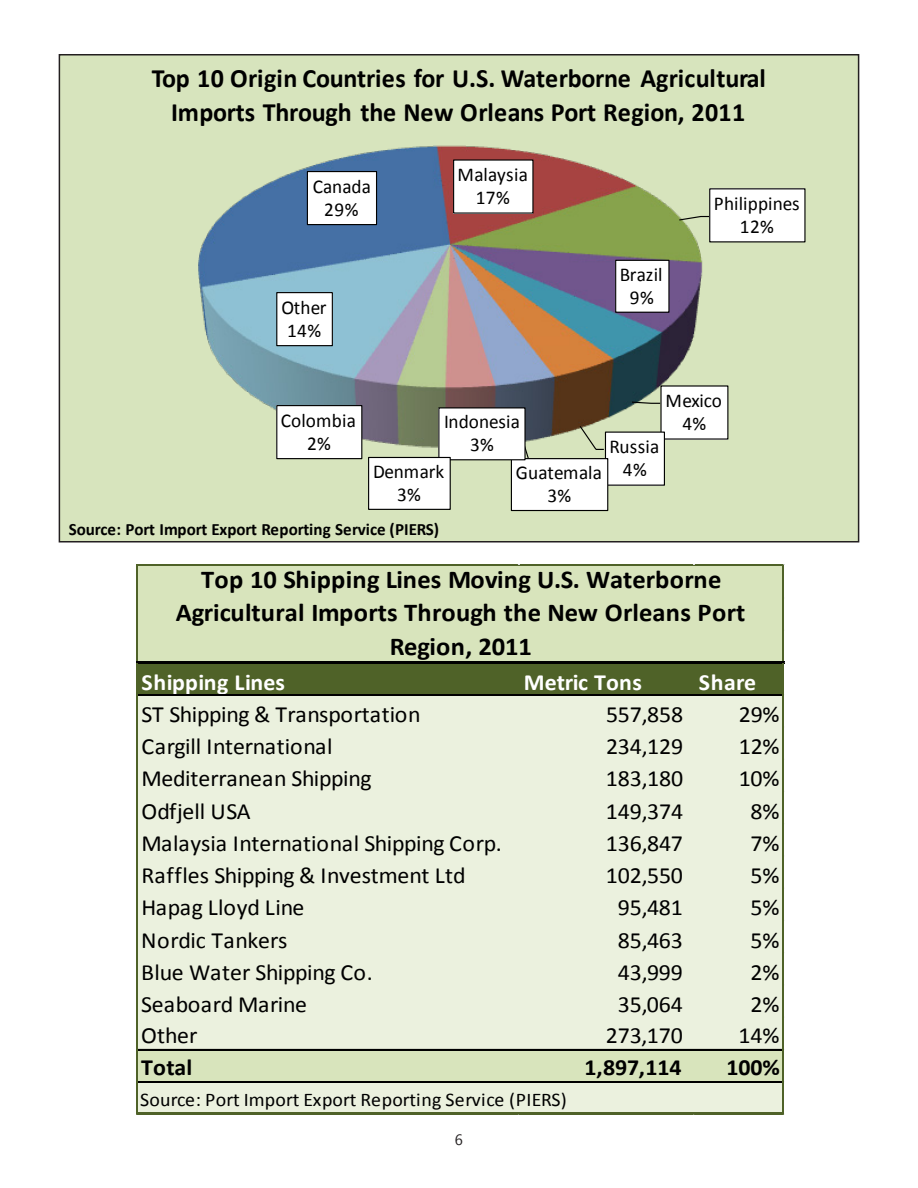
<style>
.page{position:relative;width:918px;height:1188px;background:#fff}
.page>*{position:absolute;margin:0;border:0;box-sizing:border-box;transform-origin:0 0}
.t1{font:700 26.55px/33.5px "Calibri";letter-spacing:-.005em;color:#000;text-align:center}
.t2{font:700 25.8px/33.6px "Calibri";letter-spacing:.005em;color:#000;text-align:center}
.t3{font:23.25px "Calibri";letter-spacing:-.005em;color:#000}
.t4{font:700 23.25px "Calibri";letter-spacing:.015em;color:#fff}
.t5{font:700 23.25px "Calibri";letter-spacing:-.005em;color:#000}
.t6{font:19.65px/23.1px "Calibri";letter-spacing:.005em;color:#000;text-align:center}
.t7{font:19.35px "Calibri";letter-spacing:.005em;color:#000}
.t8{font:700 17.25px "Calibri";letter-spacing:-.005em;color:#000}
.t9{font:15px "Segoe UI";color:#231f20}
</style>
<div class="page">
<svg style="left:62px;top:57px;width:794px;height:483px;background:#bfcab4"></svg>
<div style="left:137px;top:566px;width:647px;height:98px;background:#d8e4bc"></div>
<div style="left:137px;top:662px;width:647px;height:34px;background:#4f6228"></div>
<div style="left:137px;top:695px;width:647px;height:356px;background:#ebf1de"></div>
<div style="left:137px;top:1049px;width:647px;height:34px;background:#d8e4bc"></div>
<div style="left:137px;top:1082px;width:647px;height:33px;background:#ebf1de"></div>
<hr style="left:137px;top:564px;width:647px;height:2px;background:#4f6228">
<hr style="left:136px;top:564px;width:1px;height:97px;background:#4f6228">
<hr style="left:136px;top:661px;width:648px;height:3px;background:#000">
<hr style="left:783px;top:566px;width:1px;height:95px;background:#4f6228">
<hr style="left:137px;top:694px;width:646px;height:1px;background:#000">
<hr style="left:137px;top:695px;width:646px;height:1px;background:#000">
<hr style="left:137px;top:1049px;width:646px;height:2px;background:#000">
<hr style="left:137px;top:1081px;width:646px;height:1px;background:#000">
<hr style="left:137px;top:1082px;width:646px;height:1px;background:#000">
<hr style="left:136px;top:664px;width:1px;height:451px;background:#4f6228">
<hr style="left:137px;top:1113px;width:647px;height:2px;background:#4f6228">
<hr style="left:783px;top:664px;width:1px;height:451px;background:#4f6228">
<p class="t1" style="left:152px;top:60px;width:615px">Top 10 Origin Countries for U.S. Waterborne Agricultural<br>Imports Through the New Orleans Port Region, 2011</p>
<p class="t6" style="left:313px;top:174px;width:59px">Canada<br>29%</p>
<p class="t6" style="left:458px;top:162px;width:72px">Malaysia<br>17%</p>
<p class="t6" style="left:281px;top:295px;width:47px;text-align:left">Other<br>14%</p>
<p class="t6" style="left:620px;top:262px;width:44px">Brazil<br>9%</p>
<p class="t6" style="left:714px;top:191px;width:87px">Philippines<br>12%</p>
<p class="t6" style="left:281px;top:408px;width:76px">Colombia<br>2%</p>
<p class="t6" style="left:444px;top:409px;width:78px">Indonesia<br>3%</p>
<p class="t6" style="left:516px;top:433px;width:145px;line-height:25.8px;text-align:left;text-indent:94px">Russia<br>Guatemala 4%</p>
<p class="t6" style="left:547px;top:483px;width:25px">3%</p>
<p class="t6" style="left:373px;top:459px;width:73px">Denmark<br>3%</p>
<p class="t8" style="left:69px;top:519px;width:372px">Source: Port Import Export Reporting Service (PIERS)</p>
<p class="t6" style="left:665px;top:388px;width:58px">Mexico<br>4%</p>
<p class="t2" style="left:176px;top:561px;width:571px">Top 10 Shipping Lines Moving U.S. Waterborne<br>Agricultural Imports Through the New Orleans Port<br>Region, 2011</p>
<p class="t4" style="left:141px;top:667px;width:145px">Shipping Lines</p>
<p class="t4" style="left:524px;top:667px;width:120px">Metric Tons</p>
<p class="t4" style="left:699px;top:667px;width:59px">Share</p>
<p class="t3" style="left:141px;top:700px;width:281px">ST Shipping &amp; Transportation</p>
<p class="t3" style="left:606px;top:700px;width:79px">557,858</p>
<p class="t3" style="left:739px;top:700px;width:42px">29%</p>
<p class="t3" style="left:141px;top:732px;width:193px">Cargill International</p>
<p class="t3" style="left:606px;top:732px;width:79px">234,129</p>
<p class="t3" style="left:739px;top:732px;width:42px">12%</p>
<p class="t3" style="left:141px;top:764px;width:232px">Mediterranean Shipping</p>
<p class="t3" style="left:606px;top:764px;width:79px">183,180</p>
<p class="t3" style="left:739px;top:764px;width:42px">10%</p>
<p class="t3" style="left:141px;top:796px;width:111px">Odfjell USA</p>
<p class="t3" style="left:606px;top:796px;width:79px">149,374</p>
<p class="t3" style="left:751px;top:796px;width:31px">8%</p>
<p class="t3" style="left:141px;top:829px;width:362px">Malaysia International Shipping Corp.</p>
<p class="t3" style="left:606px;top:829px;width:79px">136,847</p>
<p class="t3" style="left:751px;top:829px;width:31px">7%</p>
<p class="t3" style="left:141px;top:861px;width:326px">Raffles Shipping &amp; Investment Ltd</p>
<p class="t3" style="left:606px;top:861px;width:79px">102,550</p>
<p class="t3" style="left:751px;top:861px;width:31px">5%</p>
<p class="t3" style="left:141px;top:893px;width:165px">Hapag Lloyd Line</p>
<p class="t3" style="left:618px;top:893px;width:67px">95,481</p>
<p class="t3" style="left:751px;top:893px;width:31px">5%</p>
<p class="t3" style="left:141px;top:925px;width:148px">Nordic Tankers</p>
<p class="t3" style="left:618px;top:925px;width:67px">85,463</p>
<p class="t3" style="left:751px;top:925px;width:31px">5%</p>
<p class="t3" style="left:141px;top:958px;width:233px">Blue Water Shipping Co.</p>
<p class="t3" style="left:618px;top:958px;width:67px">43,999</p>
<p class="t3" style="left:751px;top:958px;width:31px">2%</p>
<p class="t3" style="left:141px;top:990px;width:167px">Seaboard Marine</p>
<p class="t3" style="left:618px;top:990px;width:67px">35,064</p>
<p class="t3" style="left:750px;top:990px;width:31px">2%</p>
<p class="t3" style="left:141px;top:1021px;width:58px">Other</p>
<p class="t3" style="left:606px;top:1021px;width:79px">273,170</p>
<p class="t3" style="left:739px;top:1021px;width:42px">14%</p>
<p class="t5" style="left:141px;top:1053px;width:53px">Total</p>
<p class="t5" style="left:585px;top:1053px;width:99px">1,897,114</p>
<p class="t5" style="left:727px;top:1053px;width:55px">100%</p>
<p class="t7" style="left:140px;top:1088px;width:428px">Source: Port Import Export Reporting Service (PIERS)</p>
<p class="t9" style="left:455px;top:1129px;width:10px">6</p>
</div>
